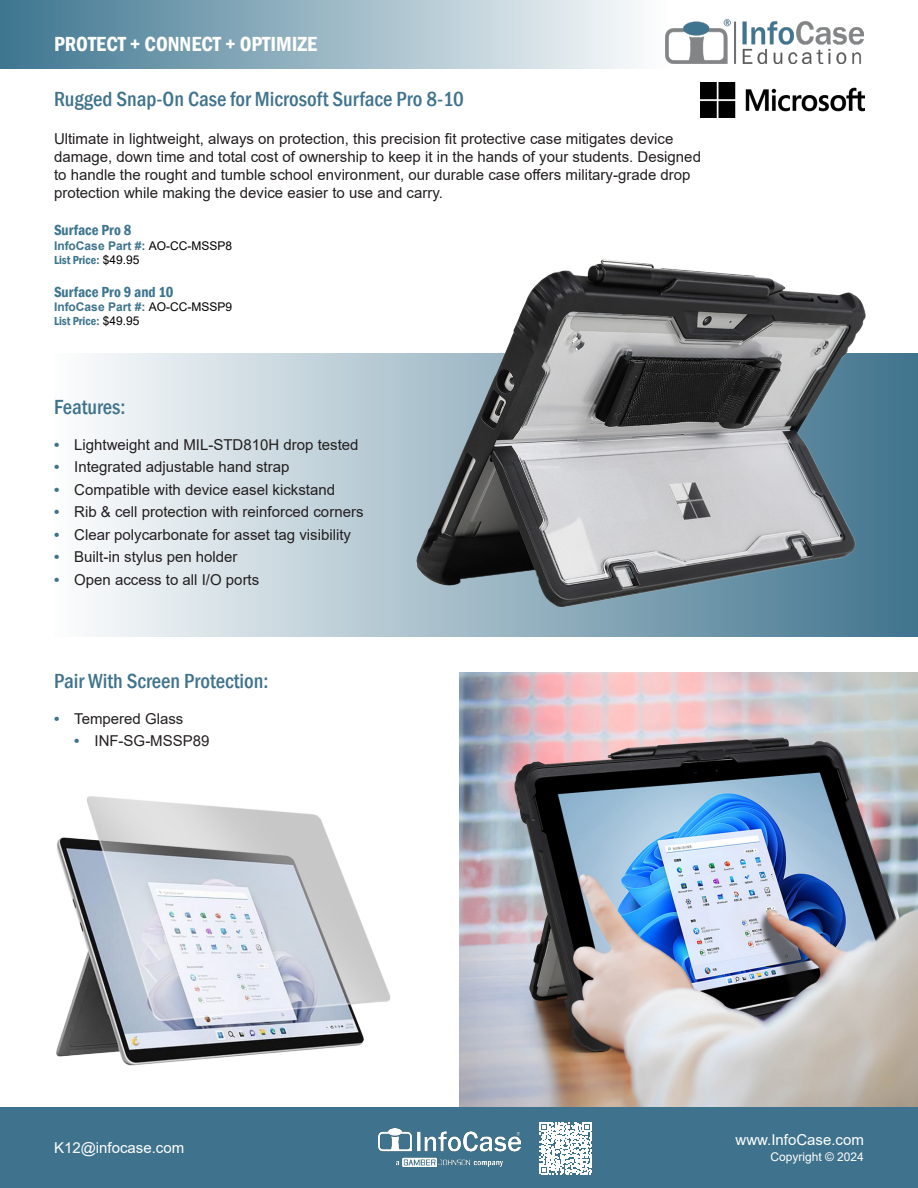
<style>
.page{position:relative;width:918px;height:1188px;background:#fff}
.page>*{position:absolute;margin:0;border:0;box-sizing:border-box;transform-origin:0 0}
.Device_Heading{font:500 condensed 21px "Franklin Gothic";color:#3f738d}
.List_Header{font:500 condensed 21px "Franklin Gothic";color:#3f738d}
.t1{font:600 condensed 21px "Franklin Gothic";color:#fff}
.Device_Body_Text{font:15px/18px "Arial";color:#231f20}
.t2{font:15px "Arial";color:#fff}
.Device_List{font:600 condensed 15px "Franklin Gothic";color:#3e7690}
.Device_List-2{font:700 12px "Arial";color:#3f738d}
.Device_List-3{font:600 condensed 12px "Franklin Gothic";color:#3e7690}
.t3{font:12px "Arial";color:#fff}
.s1{font-weight:400;color:#000}
.s2{font-family:"Arial";font-weight:400;font-stretch:normal;color:#000}
.s3{font-weight:700;color:#3f738d}
</style>
<div class="page">
<div style="left:0;top:0;width:666px;height:69px;background:linear-gradient(to right,#3d758f,#fcfdfd)"></div>
<div style="left:0;top:1107px;width:918px;height:81px;background:#3f738d"></div>
<img style="left:379px;top:1129px;width:141px;height:37px">
<img style="left:700px;top:83px;width:164px;height:35px">
<img style="left:666px;top:20px;width:198px;height:43px">
<svg style="left:94px;top:353px;width:824px;height:284px"></svg>
<img style="left:391px;top:259px;width:497px;height:378px">
<img style="left:56px;top:796px;width:334px;height:270px">
<img style="left:459px;top:673px;width:459px;height:434px">
<svg style="left:540px;top:1122px;width:52px;height:52px"></svg>
<h1 class="t1" style="left:54px;top:30px;width:265px">PROTECT + CONNECT + OPTIMIZE</h1>
<p class="Device_Heading" style="left:54px;top:85px;width:411px">Rugged Snap-On Case for Microsoft Surface Pro 8-10</p>
<p class="Device_Body_Text" style="left:54px;top:129px;width:649px">Ultimate in lightweight, always on protection, this precision fit protective case mitigates device damage, down time and total cost of ownership to keep it in the hands of your students. Designed to handle the rought and tumble school environment, our durable case offers military-grade drop protection while making the device easier to use and carry.</p>
<p class="Device_List" style="left:54px;top:220px;width:79px">Surface Pro 8</p>
<p class="Device_List-2" style="left:54px;top:237px;width:180px">InfoCase Part #: <span class="s1">AO-CC-MSSP8</span></p>
<p class="Device_List-3" style="left:54px;top:252px;width:87px">List Price: <span class="s2">$49.95</span></p>
<p class="Device_List" style="left:54px;top:282px;width:121px">Surface Pro 9 and 10</p>
<p class="Device_List-2" style="left:54px;top:298px;width:180px">InfoCase Part #: <span class="s1">AO-CC-MSSP9</span></p>
<p class="Device_List-3" style="left:54px;top:313px;width:87px">List Price: <span class="s2">$49.95</span></p>
<p class="List_Header" style="left:54px;top:393px;width:73px">Features:</p>
<p class="Device_Body_Text" style="left:54px;top:436px;width:306px"><span class="s3">•</span> Lightweight and MIL-STD810H drop tested</p>
<p class="Device_Body_Text" style="left:54px;top:458px;width:237px"><span class="s3">•</span> Integrated adjustable hand strap</p>
<p class="Device_Body_Text" style="left:54px;top:481px;width:283px"><span class="s3">•</span> Compatible with device easel kickstand</p>
<p class="Device_Body_Text" style="left:54px;top:503px;width:311px"><span class="s3">•</span> Rib &amp; cell protection with reinforced corners</p>
<p class="Device_Body_Text" style="left:54px;top:526px;width:299px"><span class="s3">•</span> Clear polycarbonate for asset tag visibility</p>
<p class="Device_Body_Text" style="left:54px;top:548px;width:185px"><span class="s3">•</span> Built-in stylus pen holder</p>
<p class="Device_Body_Text" style="left:54px;top:571px;width:207px"><span class="s3">•</span> Open access to all I/O ports</p>
<p class="List_Header" style="left:54px;top:667px;width:216px">Pair With Screen Protection:</p>
<p class="Device_Body_Text" style="left:54px;top:709px;width:131px"><span class="s3">•</span> Tempered Glass</p>
<p class="Device_Body_Text" style="left:74px;top:732px;width:137px"><span class="s3">•</span> INF-SG-MSSP89</p>
<p class="t2" style="left:54px;top:1137px;width:132px">K12@infocase.com</p>
<p class="t2" style="left:736px;top:1129px;width:130px">www.InfoCase.com</p>
<p class="t3" style="left:770px;top:1149px;width:95px">Copyright © 2024</p>
</div>
